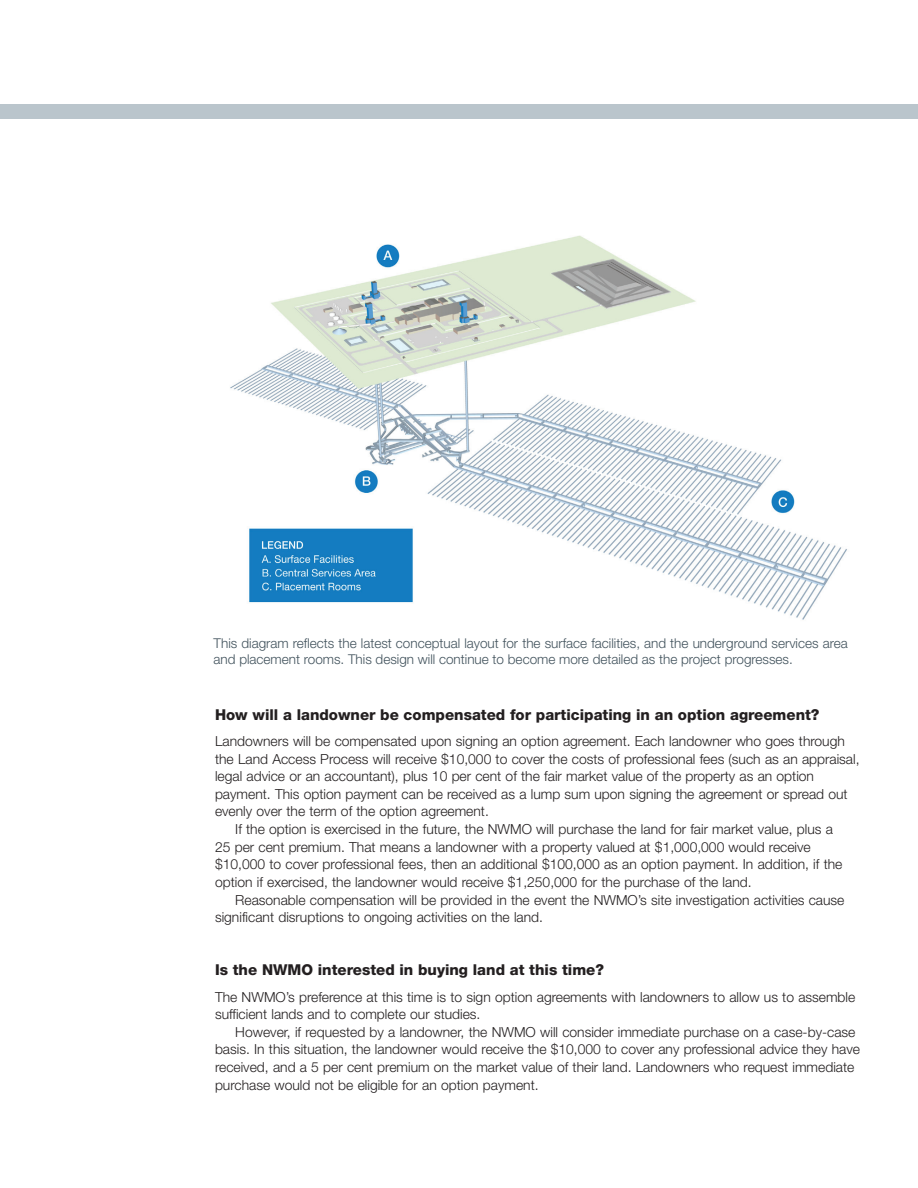
<style>
.page{position:relative;width:918px;height:1188px;background:#fff}
.page>*{position:absolute;margin:0;border:0;box-sizing:border-box;transform-origin:0 0}
.t1{font:800 15px "Helvetica Neue LT Std";color:#231f20}
.t2{font:300 13.8px/17.5px "Helvetica Neue LT Std";color:#231f20}
.t3{font:300 13.5px/16.2px "Helvetica Neue LT Std";color:#41525c}
</style>
<div class="page">
<img style="left:230px;top:235px;width:617px;height:385px">
<div style="left:0;top:104px;width:918px;height:14px;background:#bac5cc"></div>
<p class="t3" style="left:214px;top:635px;width:636px">This diagram reflects the latest conceptual layout for the surface facilities, and the underground services area and placement rooms. This design will continue to become more detailed as the project progresses.</p>
<p class="t1" style="left:215px;top:705px;width:606px">How will a landowner be compensated for participating in an option agreement?</p>
<p class="t2" style="left:215px;top:732px;width:631px">Landowners will be compensated upon signing an option agreement. Each landowner who goes through</p>
<p class="t2" style="left:215px;top:750px;width:646px">the Land Access Process will receive $10,000 to cover the costs of professional fees (such as an appraisal,</p>
<p class="t2" style="left:215px;top:767px;width:601px">legal advice or an accountant), plus 10 per cent of the fair market value of the property as an option</p>
<p class="t2" style="left:215px;top:785px;width:634px">payment. This option payment can be received as a lump sum upon signing the agreement or spread out</p>
<p class="t2" style="left:215px;top:802px;width:275px">evenly over the term of the option agreement.</p>
<p class="t2" style="left:235px;top:820px;width:599px">If the option is exercised in the future, the NWMO will purchase the land for fair market value, plus a</p>
<p class="t2" style="left:215px;top:838px;width:597px">25 per cent premium. That means a landowner with a property valued at $1,000,000 would receive</p>
<p class="t2" style="left:215px;top:855px;width:629px">$10,000 to cover professional fees, then an additional $100,000 as an option payment. In addition, if the</p>
<p class="t2" style="left:215px;top:873px;width:538px">option if exercised, the landowner would receive $1,250,000 for the purchase of the land.</p>
<p class="t2" style="left:235px;top:891px;width:611px">Reasonable compensation will be provided in the event the NWMO’s site investigation activities cause</p>
<p class="t2" style="left:215px;top:908px;width:330px">significant disruptions to ongoing activities on the land.</p>
<p class="t1" style="left:215px;top:961px;width:390px">Is the NWMO interested in buying land at this time?</p>
<p class="t2" style="left:215px;top:988px;width:642px">The NWMO’s preference at this time is to sign option agreements with landowners to allow us to assemble sufficient lands and to complete our studies.</p>
<p class="t2" style="left:215px;top:1023px;width:646px;text-indent:20px">However, if requested by a landowner, the NWMO will consider immediate purchase on a case-by-case basis. In this situation, the landowner would receive the $10,000 to cover any professional advice they have received, and a 5 per cent premium on the market value of their land. Landowners who request immediate purchase would not be eligible for an option payment.</p>
</div>
